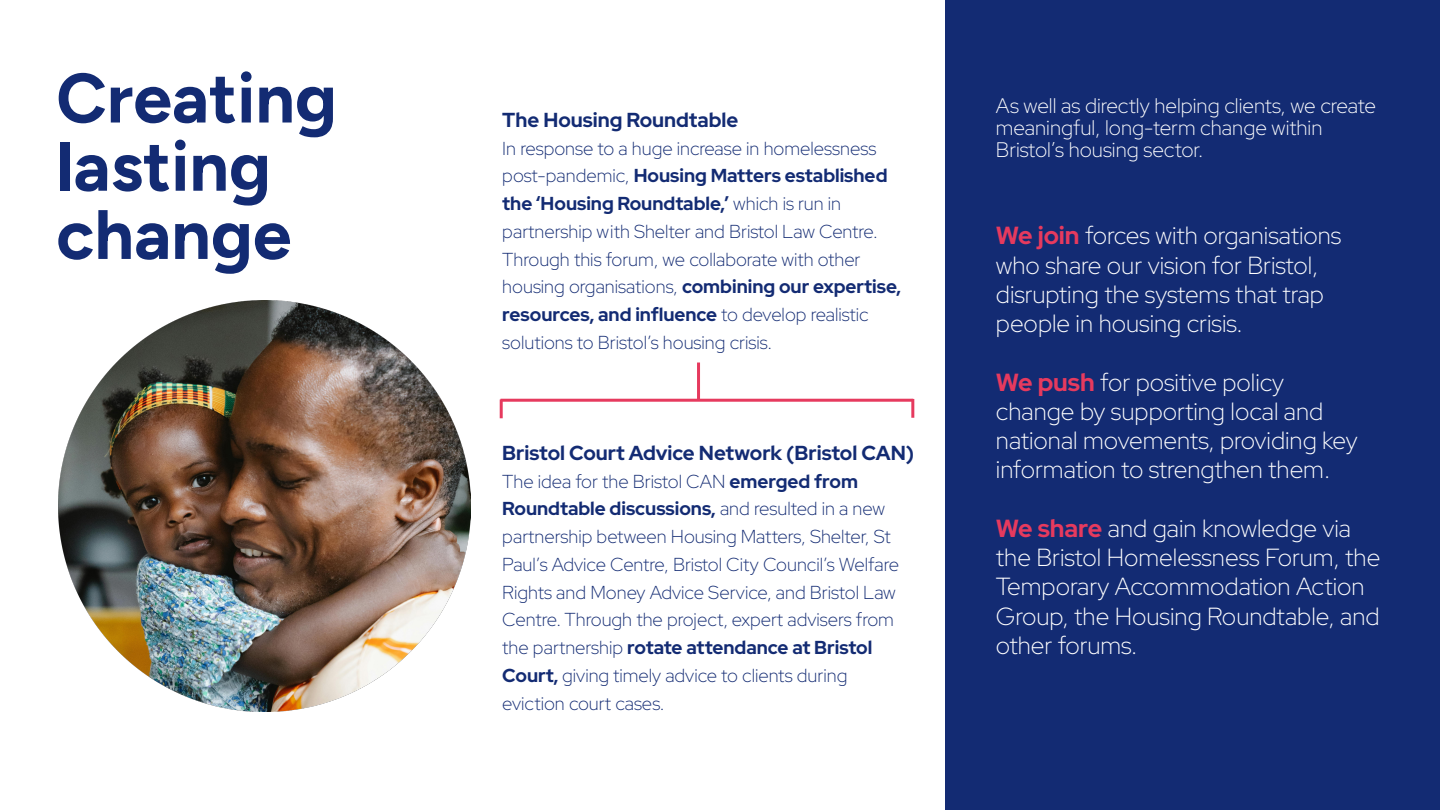
<style>
.page{position:relative;width:1440px;height:810px;background:#fff}
.page>*{position:absolute;margin:0;border:0;box-sizing:border-box;transform-origin:0 0}
.t1{font:300 69.75px/68.2px "Figtree";color:#132b73}
.t2{font:300 24.75px/29.2px "Red Hat Display";color:#fff}
.t3{font:300 21px/21.8px "Red Hat Display";color:#fff}
.t4{font:300 20.25px "Red Hat Display";color:#132b73}
.t5{font:300 18.75px/27.8px "Red Hat Display";color:#132b73}
.s1{color:#e63a5e}
</style>
<div class="page">
<div style="left:945px;top:0;width:495px;height:810px;background:#132b73"></div>
<img style="left:59px;top:300px;width:411px;height:411px">
<hr style="left:501px;top:399px;width:412px;height:3px;background:#e63a5e">
<hr style="left:911px;top:399px;width:3px;height:19px;background:#e63a5e">
<hr style="left:500px;top:399px;width:3px;height:19px;background:#e63a5e">
<hr style="left:697px;top:363px;width:3px;height:36px;background:#e63a5e">
<h1 class="t1" style="left:56px;top:64px;width:282px">Creating lasting change</h1>
<p class="t4" style="left:502px;top:107px;width:238px">The Housing Roundtable</p>
<p class="t5" style="left:502px;top:134px;width:400px">In response to a huge increase in homelessness post-pandemic, Housing Matters established the ‘Housing Roundtable,’ which is run in partnership with Shelter and Bristol Law Centre.<br>Through this forum, we collaborate with other housing organisations, combining our expertise, resources, and influence to develop realistic solutions to Bristol’s housing crisis.</p>
<p class="t4" style="left:502px;top:440px;width:413px">Bristol Court Advice Network (Bristol CAN)</p>
<p class="t5" style="left:502px;top:467px;width:398px">The idea for the Bristol CAN emerged from Roundtable discussions, and resulted in a new partnership between Housing Matters, Shelter, St Paul’s Advice Centre, Bristol City Council’s Welfare Rights and Money Advice Service, and Bristol Law Centre. Through the project, expert advisers from the partnership rotate attendance at Bristol Court, giving timely advice to clients during eviction court cases.</p>
<p class="t3" style="left:996px;top:94px;width:381px">As well as directly helping clients, we create meaningful, long-term change within<br>Bristol’s housing sector.</p>
<h2 class="t2" style="left:996px;top:220px;width:347px"><span class="s1">We join</span> forces with organisations who share our vision for Bristol, disrupting the systems that trap people in housing crisis.</h2>
<h2 class="t2" style="left:996px;top:367px;width:363px"><span class="s1">We push</span> for positive policy change by supporting local and national movements, providing key information to strengthen them.</h2>
<h2 class="t2" style="left:996px;top:513px;width:386px"><span class="s1">We share</span> and gain knowledge via the Bristol Homelessness Forum, the<br>Temporary Accommodation Action<br>Group, the Housing Roundtable, and other forums.</h2>
</div>
